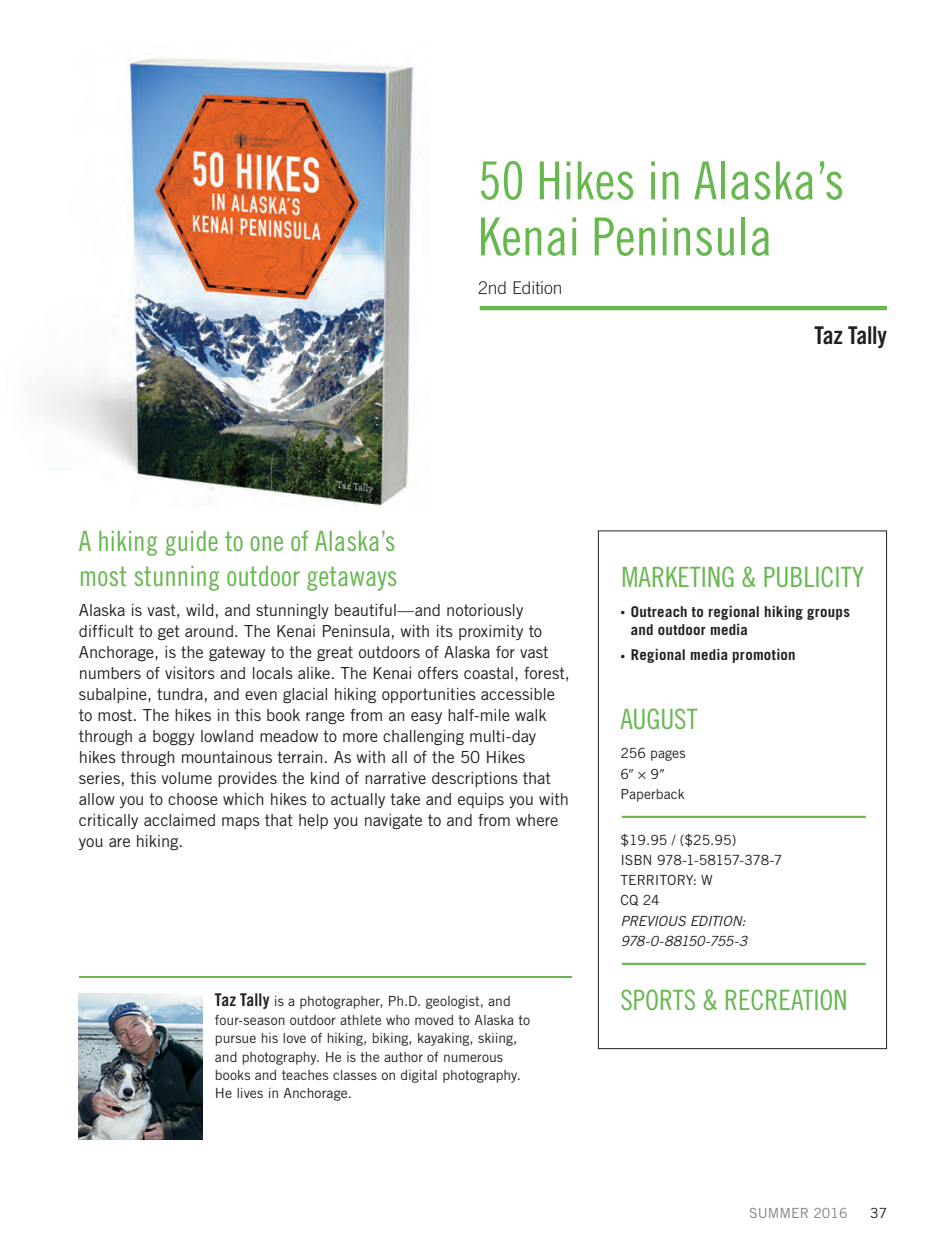
<style>
.page{position:relative;width:945px;height:1260px;background:#fff}
.page>*{position:absolute;margin:0;border:0;box-sizing:border-box;transform-origin:0 0}
.t1{font:52.5px/56px "Trade Gothic LT Std Cn 18";color:#68b751}
.t2{font:28px/35px "Trade Gothic LT Std Cn 18";color:#68b751}
.t3{font:24.5px "Trade Gothic LT Std Bd Cn 20";letter-spacing:-.01em;color:#231f20}
.t4{font:300 17.5px "Trade Gothic LT Std";color:#231f20}
.t5{font:16.62px/21px "Trade Gothic LT Std";letter-spacing:-.01em;color:#231f20}
.t6{font:700 14.88px/18.4px "Trade Gothic LT Std";letter-spacing:.015em;color:#231f20}
.t7{font:14px/18.4px "Trade Gothic LT Std";color:#231f20}
.t8{font:italic 14px/20.1px "Trade Gothic LT Std";letter-spacing:-.025em;color:#231f20}
.t9{font:14px "Trade Gothic LT Std";color:#808285}
.s1{font-family:"Trade Gothic LT Std Bd Cn 20";font-size:17.5px}
.s2{font-size:9.62px}
</style>
<div class="page">
<div style="left:598px;top:530px;width:289px;height:519px;border:1px solid #231f20"></div>
<hr style="left:480px;top:306px;width:407px;height:4px;background:#68b751">
<hr style="left:621px;top:816px;width:244px;height:2px;background:#68b751">
<hr style="left:621px;top:962px;width:244px;height:3px;background:#68b751">
<hr style="left:79px;top:976px;width:492px;height:2px;background:#68b751">
<img style="left:79px;top:993px;width:124px;height:146px">
<img style="left:37px;top:58px;width:377px;height:449px">
<h1 class="t1" style="left:478px;top:152px;width:368px">50 Hikes in Alaska’s<br>Kenai Peninsula</h1>
<p class="t4" style="left:478px;top:277px;width:86px">2nd Edition</p>
<h3 class="t3" style="left:814px;top:320px;width:74px">Taz Tally</h3>
<h2 class="t2" style="left:79px;top:523px;width:320px">A hiking guide to one of Alaska’s most stunning outdoor getaways</h2>
<p class="t5" style="left:79px;top:599px;width:492px">Alaska is vast, wild, and stunningly beautiful—and notoriously difficult to get around. The Kenai Peninsula, with its proximity to Anchorage, is the gateway to the great outdoors of Alaska for vast numbers of visitors and locals alike. The Kenai offers coastal, forest, subalpine, tundra, and even glacial hiking opportunities accessible to most. The hikes in this book range from an easy half-mile walk through a boggy lowland meadow to more challenging multi-day hikes through mountainous terrain. As with all of the 50 Hikes series, this volume provides the kind of narrative descriptions that allow you to choose which hikes to actually take and equips you with critically acclaimed maps that help you navigate to and from where you are hiking.</p>
<p class="t7" style="left:215px;top:992px;width:316px"><span class="s1">Taz Tally</span> is a photographer, Ph.D. geologist, and four-season outdoor athlete who moved to Alaska to pursue his love of hiking, biking, kayaking, skiing, and photography. He is the author of numerous books and teaches classes on digital photography.<br>He lives in Anchorage.</p>
<h2 class="t2" style="left:621px;top:559px;width:244px">MARKETING &amp; PUBLICITY</h2>
<p class="t6" style="left:631px;top:602px;width:221px;text-indent:-10px"><span class="s2">•</span> Outreach to regional hiking groups and outdoor media</p>
<p class="t6" style="left:620px;top:646px;width:177px"><span class="s2">•</span> Regional media promotion</p>
<h2 class="t2" style="left:620px;top:701px;width:79px">AUGUST</h2>
<p class="t7" style="left:620px;top:743px;width:67px;line-height:20.1px">256 pages<br>6 × 9<br>Paperback</p>
<p class="t7" style="left:620px;top:830px;width:163px;line-height:20.1px">$19.95 / ($25.95)<br>ISBN 978-1-58157-378-7<br>TERRITORY: W<br>CQ 24</p>
<p class="t8" style="left:620px;top:910px;width:128px">PREVIOUS EDITION:<br>978-0-88150-755-3</p>
<h2 class="t2" style="left:620px;top:982px;width:229px">SPORTS &amp; RECREATION</h2>
<p class="t9" style="left:749px;top:1204px;width:100px">SUMMER 2016</p>
<p class="t7" style="left:870px;top:1203px;width:19px">37</p>
</div>
